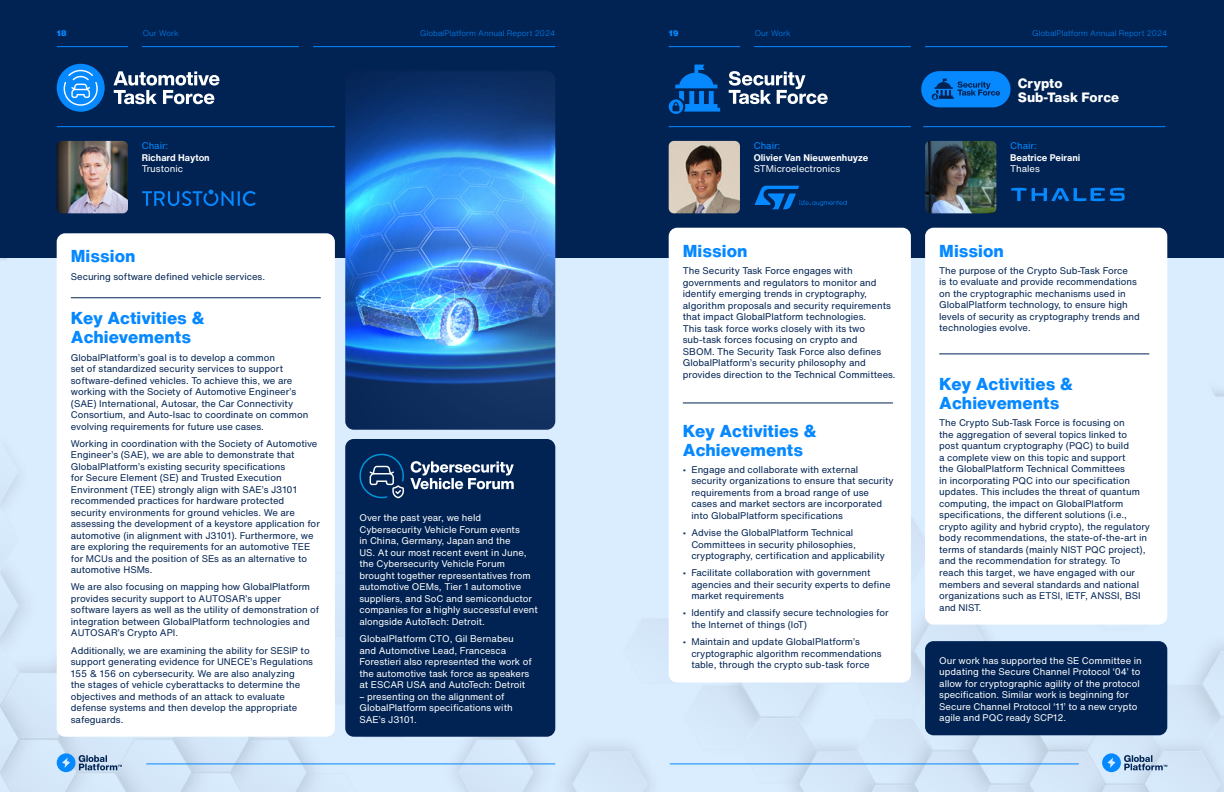
<style>
.page{position:relative;width:1224px;height:792px;background:#fff}
.page>*{position:absolute;margin:0;border:0;box-sizing:border-box;transform-origin:0 0}
.t1{font:800 17px/19px "Helvetica Now Text";color:#0688ff}
.t2{font:800 13.3px/13.3px "Helvetica Now Text";color:#fff}
.t3{font:9.5px/11.5px "Helvetica Now Text";color:#002353}
.t4{font:9.5px/11.5px "Helvetica Now Text";color:#fff}
.t5{font:700 9.5px "Helvetica Now Text";color:#fff}
.t6{font:9.5px "Helvetica Now Text";color:#0688ff}
.t7{font:300 8px "Helvetica Now Text";color:#0688ff}
.t8{font:900 8px "Helvetica Now Text";color:#0688ff}
</style>
<div class="page">
<img style="left:0;top:258px;width:1224px;height:534px">
<div style="left:612px;top:0;width:612px;height:258px;background:#002353"></div>
<div style="left:669px;top:228px;width:242px;height:455px;background:#fff;border-radius:9px"></div>
<div style="left:925px;top:228px;width:242px;height:397px;background:#fff;border-radius:9px"></div>
<img style="left:669px;top:141px;width:71px;height:72px">
<img style="left:925px;top:141px;width:71px;height:72px">
<hr style="left:683px;top:403px;width:210px;height:1px;background:#002353">
<hr style="left:939px;top:354px;width:210px;height:1px;background:#002353">
<svg style="left:729px;top:71px;width:99px;height:33px"></svg>
<svg style="left:669px;top:65px;width:51px;height:49px"></svg>
<svg style="left:1011px;top:188px;width:114px;height:13px"></svg>
<hr style="left:669px;top:126px;width:242px;height:1px;background:#0688ff">
<hr style="left:923px;top:126px;width:242px;height:1px;background:#0688ff">
<div style="left:925px;top:641px;width:242px;height:94px;background:#002353;border-radius:9px"></div>
<div style="left:921px;top:71px;width:90px;height:36px;background:#0688ff;border-radius:18px"></div>
<svg style="left:932px;top:79px;width:68px;height:21px"></svg>
<svg style="left:755px;top:186px;width:92px;height:23px"></svg>
<div style="left:0;top:0;width:621px;height:258px;background:#002353"></div>
<div style="left:57px;top:233px;width:278px;height:504px;background:#fff;border-radius:9px"></div>
<img style="left:57px;top:141px;width:71px;height:72px">
<div style="left:345px;top:439px;width:210px;height:298px;background:#002353;border-radius:9px"></div>
<img style="left:345px;top:72px;width:210px;height:358px">
<svg style="left:142px;top:190px;width:114px;height:16px"></svg>
<div style="left:57px;top:64px;width:48px;height:48px;background:#0688ff;border-radius:50%"></div>
<svg style="left:63px;top:68px;width:35px;height:38px"></svg>
<svg style="left:113px;top:71px;width:106px;height:33px"></svg>
<svg style="left:410px;top:461px;width:104px;height:28px"></svg>
<svg style="left:359px;top:453px;width:45px;height:45px"></svg>
<hr style="left:71px;top:298px;width:250px;height:1px;background:#002353">
<hr style="left:57px;top:126px;width:278px;height:1px;background:#0688ff">
<hr style="left:57px;top:46px;width:71px;height:1px;background:#0688ff">
<hr style="left:669px;top:46px;width:71px;height:1px;background:#0688ff">
<hr style="left:142px;top:46px;width:157px;height:1px;background:#0688ff">
<hr style="left:754px;top:46px;width:157px;height:1px;background:#0688ff">
<hr style="left:313px;top:46px;width:242px;height:1px;background:#0688ff">
<hr style="left:925px;top:46px;width:242px;height:1px;background:#0688ff">
<svg style="left:57px;top:753px;width:65px;height:19px"></svg>
<svg style="left:1102px;top:753px;width:65px;height:19px"></svg>
<hr style="left:670px;top:764px;width:409px;height:1px;background:#0688ff">
<hr style="left:146px;top:764px;width:409px;height:1px;background:#0688ff">
<p class="t8" style="left:57px;top:27px;width:12px">18</p>
<p class="t7" style="left:143px;top:27px;width:37px">Our Work</p>
<p class="t7" style="left:420px;top:27px;width:137px">GlobalPlatform Annual Report 2024</p>
<p class="t8" style="left:669px;top:27px;width:12px">19</p>
<p class="t7" style="left:755px;top:27px;width:37px">Our Work</p>
<p class="t7" style="left:1032px;top:27px;width:137px">GlobalPlatform Annual Report 2024</p>
<p class="t6" style="left:142px;top:139px;width:28px">Chair:</p>
<p class="t5" style="left:142px;top:150px;width:70px">Richard Hayton</p>
<p class="t4" style="left:142px;top:163px;width:43px">Trustonic</p>
<h1 class="t1" style="left:71px;top:246px;width:66px">Mission</h1>
<p class="t3" style="left:71px;top:270px;width:196px">Securing software defined vehicle services.</p>
<h1 class="t1" style="left:71px;top:308px;width:135px">Key Activities &amp;<br>Achievements</h1>
<p class="t3" style="left:71px;top:351px;width:239px">GlobalPlatform’s goal is to develop a common<br>set of standardized security services to support software-defined vehicles. To achieve this, we are working with the Society of Automotive Engineer’s (SAE) International, Autosar, the Car Connectivity Consortium, and Auto-Isac to coordinate on common evolving requirements for future use cases.</p>
<p class="t3" style="left:71px;top:437px;width:250px">Working in coordination with the Society of Automotive Engineer’s (SAE), we are able to demonstrate that GlobalPlatform’s existing security specifications<br>for Secure Element (SE) and Trusted Execution Environment (TEE) strongly align with SAE’s J3101 recommended practices for hardware protected security environments for ground vehicles. We are assessing the development of a keystore application for automotive (in alignment with J3101). Furthermore, we are exploring the requirements for an automotive TEE for MCUs and the position of SEs as an alternative to automotive HSMs.</p>
<p class="t3" style="left:71px;top:581px;width:250px">We are also focusing on mapping how GlobalPlatform provides security support to AUTOSAR’s upper software layers as well as the utility of demonstration of integration between GlobalPlatform technologies and AUTOSAR’s Crypto API.</p>
<p class="t3" style="left:71px;top:644px;width:244px">Additionally, we are examining the ability for SESIP to support generating evidence for UNECE’s Regulations 155 &amp; 156 on cybersecurity. We are also analyzing<br>the stages of vehicle cyberattacks to determine the objectives and methods of an attack to evaluate defense systems and then develop the appropriate safeguards.</p>
<p class="t4" style="left:359px;top:512px;width:180px">Over the past year, we held Cybersecurity Vehicle Forum events<br>in China, Germany, Japan and the<br>US. At our most recent event in June, the Cybersecurity Vehicle Forum brought together representatives from automotive OEMs, Tier 1 automotive suppliers, and SoC and semiconductor companies for a highly successful event alongside AutoTech: Detroit.</p>
<p class="t4" style="left:359px;top:633px;width:174px">GlobalPlatform CTO, Gil Bernabeu and Automotive Lead, Francesca Forestieri also represented the work of the automotive task force as speakers at ESCAR USA and AutoTech: Detroit</p>
<p class="t4" style="left:359px;top:690px;width:155px">– presenting on the alignment of<br>GlobalPlatform specifications with<br>SAE’s J3101.</p>
<p class="t6" style="left:754px;top:139px;width:28px">Chair:</p>
<p class="t5" style="left:754px;top:150px;width:116px">Olivier Van Nieuwenhuyze</p>
<p class="t4" style="left:754px;top:163px;width:88px">STMicroelectronics</p>
<h1 class="t1" style="left:683px;top:241px;width:66px">Mission</h1>
<p class="t3" style="left:683px;top:265px;width:214px">The Security Task Force engages with governments and regulators to monitor and identify emerging trends in cryptography, algorithm proposals and security requirements that impact GlobalPlatform technologies.<br>This task force works closely with its two sub-task forces focusing on crypto and<br>SBOM. The Security Task Force also defines GlobalPlatform’s security philosophy and provides direction to the Technical Committees.</p>
<h1 class="t1" style="left:683px;top:421px;width:135px">Key Activities &amp;<br>Achievements</h1>
<p class="t3" style="left:691px;top:463px;width:204px;text-indent:-9px">• Engage and collaborate with external security organizations to ensure that security requirements from a broad range of use cases and market sectors are incorporated into GlobalPlatform specifications</p>
<p class="t3" style="left:691px;top:527px;width:195px;text-indent:-9px">• Advise the GlobalPlatform Technical<br>Committees in security philosophies, cryptography, certification and applicability</p>
<p class="t3" style="left:691px;top:567px;width:201px;text-indent:-9px">• Facilitate collaboration with government agencies and their security experts to define market requirements</p>
<p class="t3" style="left:691px;top:607px;width:199px;text-indent:-9px">• Identify and classify secure technologies for the Internet of things (IoT)</p>
<p class="t3" style="left:691px;top:636px;width:192px;text-indent:-9px">• Maintain and update GlobalPlatform’s cryptographic algorithm recommendations table, through the crypto sub-task force</p>
<h2 class="t2" style="left:1018px;top:77px;width:103px">Crypto<br>Sub-Task Force</h2>
<p class="t6" style="left:1010px;top:139px;width:28px">Chair:</p>
<p class="t5" style="left:1010px;top:150px;width:72px">Beatrice Peirani</p>
<p class="t4" style="left:1010px;top:163px;width:31px">Thales</p>
<h1 class="t1" style="left:939px;top:241px;width:66px">Mission</h1>
<p class="t3" style="left:939px;top:265px;width:202px">The purpose of the Crypto Sub-Task Force<br>is to evaluate and provide recommendations on the cryptographic mechanisms used in GlobalPlatform technology, to ensure high levels of security as cryptography trends and technologies evolve.</p>
<h1 class="t1" style="left:939px;top:374px;width:135px">Key Activities &amp;<br>Achievements</h1>
<p class="t3" style="left:939px;top:417px;width:212px">The Crypto Sub-Task Force is focusing on<br>the aggregation of several topics linked to<br>post quantum cryptography (PQC) to build<br>a complete view on this topic and support<br>the GlobalPlatform Technical Committees<br>in incorporating PQC into our specification updates. This includes the threat of quantum computing, the impact on GlobalPlatform specifications, the different solutions (i.e., crypto agility and hybrid crypto), the regulatory body recommendations, the state-of-the-art in terms of standards (mainly NIST PQC project), and the recommendation for strategy. To<br>reach this target, we have engaged with our members and several standards and national organizations such as ETSI, IETF, ANSSI, BSI and NIST.</p>
<p class="t4" style="left:939px;top:654px;width:204px">Our work has supported the SE Committee in updating the Secure Channel Protocol ‘04’ to allow for cryptographic agility of the protocol specification. Similar work is beginning for Secure Channel Protocol ‘11’ to a new crypto agile and PQC ready SCP12.</p>
</div>
